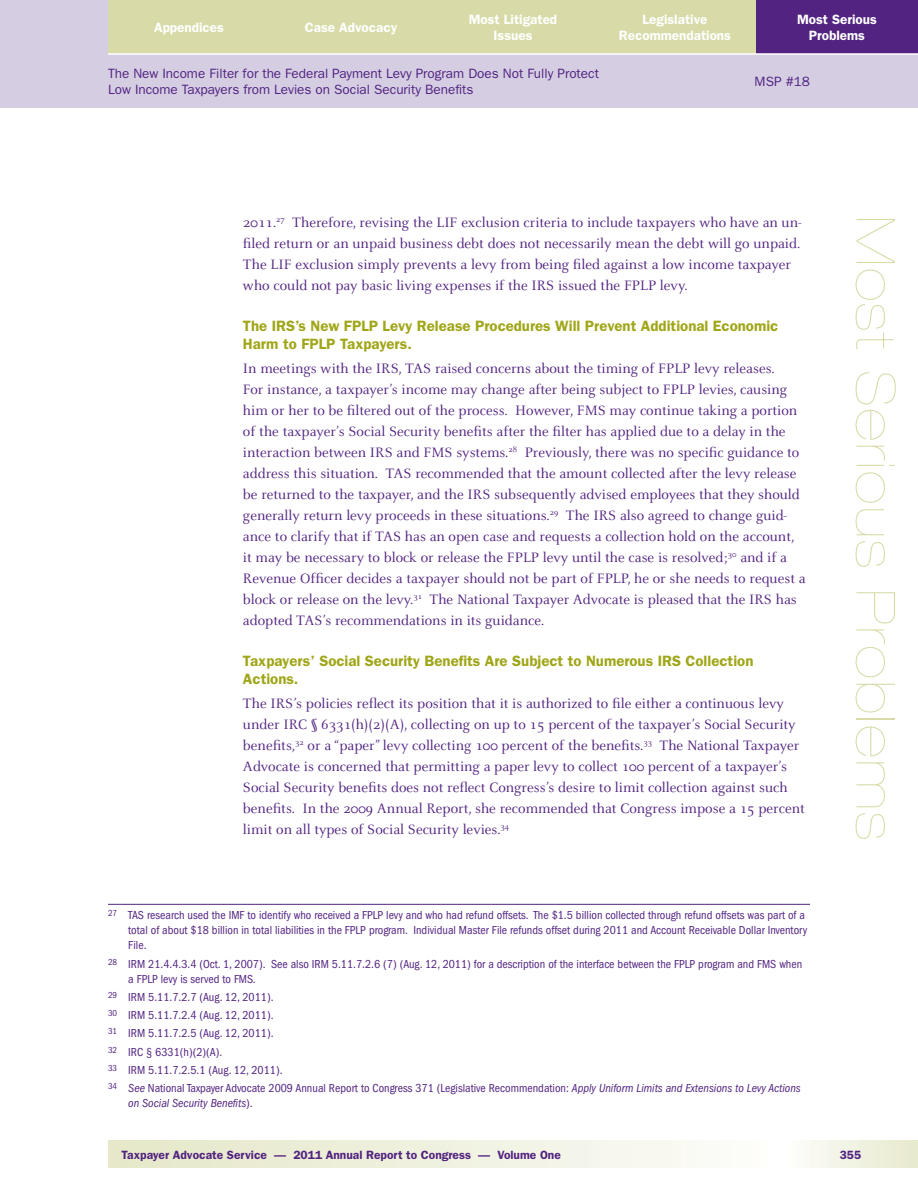
<style>
.page{position:relative;width:918px;height:1188px;background:#fff}
.page>*{position:absolute;margin:0;border:0;box-sizing:border-box;transform-origin:0 0}
.t1{font:900 expanded 54px "Helvetica Neue";letter-spacing:.04em;color:#d8dba7}
.t2{font:15px/21px "Celeste";color:#522380}
.t3{font:600 15px/18px "Franklin Gothic";color:#9fa617}
.t4{font:13.5px/16.5px "Franklin Gothic";color:#522380}
.t5{font:600 13.5px/16.5px "Franklin Gothic";color:#fff;text-align:center}
.t6{font:condensed 12px/18.3px "Franklin Gothic";color:#522380}
.t7{font:600 12px "Franklin Gothic";color:#522380}
.t8{font:italic condensed 12px "Franklin Gothic";color:#522380}
.s1{font-style:italic}
.s2{font-style:normal}
</style>
<div class="page">
<svg style="left:108px;top:1141px;width:590px;height:27px;background:#eff0dd"></svg>
<div style="left:0;top:0;width:918px;height:108px;background:#d5cee3"></div>
<div style="left:770px;top:1141px;width:148px;height:27px;background:linear-gradient(to right,#fff,#e7e9cc)"></div>
<div style="left:756px;top:0;width:162px;height:54px;background:#522380"></div>
<div style="left:594px;top:0;width:162px;height:54px;background:#d8dba7"></div>
<div style="left:432px;top:0;width:162px;height:54px;background:#d8dba7"></div>
<div style="left:108px;top:0;width:162px;height:54px;background:#d8dba7"></div>
<div style="left:270px;top:0;width:162px;height:54px;background:#d8dba7"></div>
<hr style="left:108px;top:53px;width:810px;height:2px;background:#fff">
<hr style="left:108px;top:904px;width:702px;height:1px;background:#522380">
<p class="t5" style="left:154px;top:19px;width:71px">appendices</p>
<p class="t5" style="left:305px;top:19px;width:94px">case advocacy</p>
<p class="t5" style="left:469px;top:11px;width:90px">Most litigated issues</p>
<p class="t5" style="left:619px;top:11px;width:114px">legislative recommendations</p>
<p class="t5" style="left:797px;top:11px;width:81px">Most serious<br>Problems</p>
<p class="t4" style="left:108px;top:65px;width:493px">The New Income Filter for the Federal Payment Levy Program Does Not Fully Protect<br>Low Income Taxpayers from Levies on Social Security Benefits</p>
<p class="t4" style="left:755px;top:73px;width:57px">MSP #18</p>
<p class="t2" style="left:243px;top:212px;width:560px">2011.<sup>27</sup> therefore, revising the liF exclusion criteria to include taxpayers who have an un-</p>
<h1 class="t1" style="left:907px;top:216px;width:625px;rotate:90deg">Most Serious Problems</h1>
<p class="t2" style="left:243px;top:233px;width:559px">filed return or an unpaid business debt does not necessarily mean the debt will go unpaid. the liF exclusion simply prevents a levy from being filed against a low income taxpayer who could not pay basic living expenses if the irS issued the Fplp levy.</p>
<p class="t3" style="left:243px;top:317px;width:537px">The irs’s new FPlP levy release Procedures Will Prevent additional economic harm to FPlP Taxpayers.</p>
<p class="t2" style="left:243px;top:358px;width:564px">in meetings with the irS, taS raised concerns about the timing of Fplp levy releases.<br>For instance, a taxpayer’s income may change after being subject to Fplp levies, causing him or her to be filtered out of the process. However, FMS may continue taking a portion of the taxpayer’s Social Security benefits after the filter has applied due to a delay in the interaction between irS and FMS systems.<sup>28</sup> previously, there was no specific guidance to address this situation. taS recommended that the amount collected after the levy release be returned to the taxpayer, and the irS subsequently advised employees that they should generally return levy proceeds in these situations.<sup>29</sup> the irS also agreed to change guid&shy;ance to clarify that if taS has an open case and requests a collection hold on the account, it may be necessary to block or release the Fplp levy until the case is resolved;<sup>30</sup> and if a revenue officer decides a taxpayer should not be part of Fplp, he or she needs to request a block or release on the levy.<sup>31</sup> the National taxpayer advocate is pleased that the irS has adopted taS’s recommendations in its guidance.</p>
<p class="t3" style="left:243px;top:652px;width:512px">Taxpayers’ social security benefits are subject to numerous irs collection actions.</p>
<p class="t2" style="left:243px;top:694px;width:563px">the irS’s policies reflect its position that it is authorized to file either a continuous levy under irc § 6331(h)(2)(a), collecting on up to 15 percent of the taxpayer’s Social Security benefits,<sup>32</sup> or a “paper” levy collecting 100 percent of the benefits.<sup>33</sup> the National taxpayer advocate is concerned that permitting a paper levy to collect 100 percent of a taxpayer’s Social Security benefits does not reflect congress’s desire to limit collection against such benefits. in the 2009 annual report, she recommended that congress impose a 15 percent limit on all types of Social Security levies.<sup>34</sup></p>
<p class="t6" style="left:128px;top:908px;width:681px;line-height:15px;text-indent:-20px"><sup>27</sup> TAS research used the IMF to identify who received a FPLP levy and who had refund offsets. The $1.5 billion collected through refund offsets was part of a total of about $18 billion in total liabilities in the FPLP program. Individual Master File refunds offset during 2011 and Account Receivable Dollar Inventory<br>File.</p>
<p class="t6" style="left:128px;top:956px;width:675px;line-height:15px;text-indent:-20px"><sup>28</sup> IRM 21.4.4.3.4 (Oct. 1, 2007). See also IRM 5.11.7.2.6 (7) (Aug. 12, 2011) for a description of the interface between the FPLP program and FMS when a FPLP levy is served to FMS.</p>
<p class="t6" style="left:108px;top:988px;width:694px"><sup>29</sup> IRM 5.11.7.2.7 (Aug. 12, 2011).<br><sup>30</sup> IRM 5.11.7.2.4 (Aug. 12, 2011).<br><sup>31</sup> IRM 5.11.7.2.5 (Aug. 12, 2011).<br><sup>32</sup> IRC § 6331(h)(2)(A).<br><sup>33</sup> IRM 5.11.7.2.5.1 (Aug. 12, 2011).<br><sup>34</sup> <span class="s1">See</span> National Taxpayer Advocate 2009 Annual Report to Congress 371 (Legislative Recommendation: <span class="s1">Apply Uniform Limits and Extensions to Levy Actions</span></p>
<p class="t8" style="left:128px;top:1096px;width:126px">on Social Security Benefits<span class="s2">).</span></p>
<p class="t7" style="left:122px;top:1148px;width:441px">Taxpayer Advocate Service — 2011 Annual Report to Congress — Volume One</p>
<p class="t7" style="left:840px;top:1148px;width:23px">355</p>
</div>
